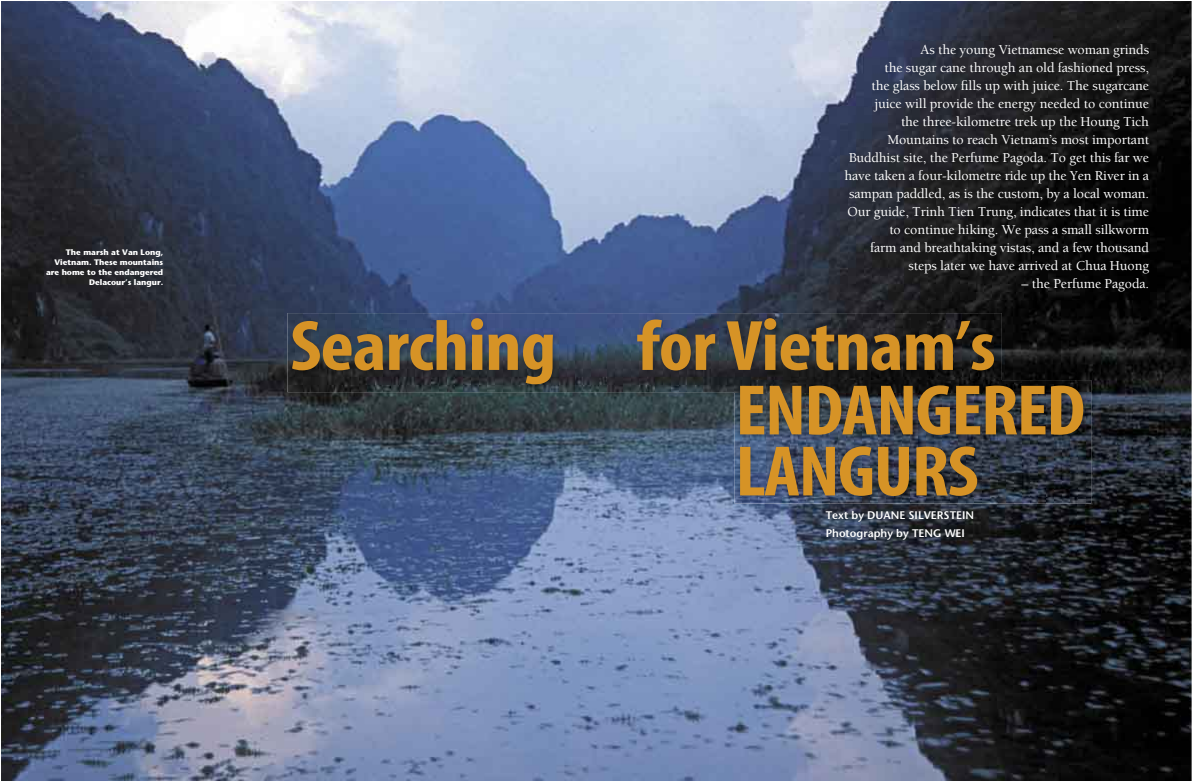
<style>
.page{position:relative;width:1192px;height:782px;background:#fff}
.page>*{position:absolute;margin:0;border:0;box-sizing:border-box;transform-origin:0 0}
.t1{font:700 condensed 72px/61px "Myriad";letter-spacing:-.01em;color:#d69326;scale:1.1 1}
.t2{font:500 14px/18px "Berkeley";letter-spacing:-.01em;color:#fff;text-align:right}
.t3{font:600 11px/18px "Stone Sans";color:#fff}
.t4{font:700 8px/10px "Stone Sans";color:#fff;text-align:right}
</style>
<div class="page">
<img style="left:1px;top:1px;width:1191px;height:780px">
<img style="left:287px;top:313px;width:715px;height:79px">
<img style="left:735px;top:380px;width:356px;height:123px">
<img style="left:735px;top:380px;width:267px;height:12px">
<img style="left:841px;top:40px;width:315px;height:259px">
<p class="t4" style="left:46px;top:247px;width:119px">The marsh at Van Long,<br>Vietnam. These mountains are home to the endangered<br>Delacour’s langur.</p>
<p class="t2" style="left:844px;top:41px;width:306px">As the young Vietnamese woman grinds<br>the sugar cane through an old fashioned press,<br>the glass below fills up with juice. The sugarcane juice will provide the energy needed to continue<br>the three-kilometre trek up the Houng Tich Mountains to reach Vietnam’s most important Buddhist site, the Perfume Pagoda. To get this far we have taken a four-kilometre ride up the Yen River in a sampan paddled, as is the custom, by a local woman.<br>Our guide, Trinh Tien Trung, indicates that it is time to continue hiking. We pass a small silkworm<br>farm and breathtaking vistas, and a few thousand steps later we have arrived at Chua Huong</p>
<p class="t2" style="left:1021px;top:275px;width:129px">– the Perfume Pagoda.</p>
<h1 class="t1" style="left:290px;top:318px;width:643px">Searching for Vietnam’s</h1>
<h1 class="t1" style="left:735px;top:383px;width:319px">ENDANGERED<br>LANGURS</h1>
<p class="t3" style="left:826px;top:506px;width:150px">Text by DUANE SILVERSTEIN<br>Photography by TENG WEI</p>
</div>
